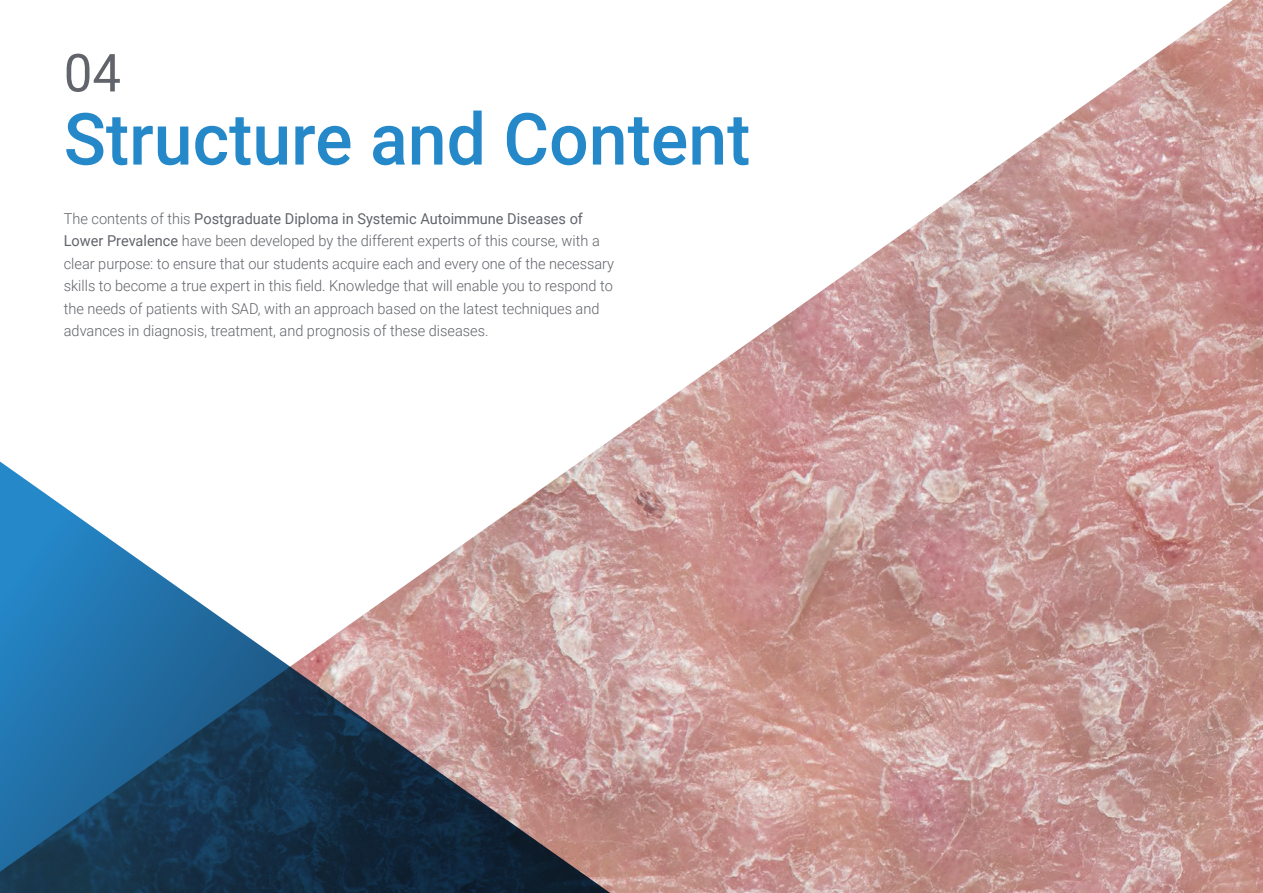
<style>
.page{position:relative;width:1263px;height:893px;background:#fff}
.page>*{position:absolute;margin:0;border:0;box-sizing:border-box;transform-origin:0 0}
.t1{font:500 72px "Roboto";color:#2488c9}
.t2{font:52.5px "Roboto";color:#61646a}
.t3{font:300 15px/22.5px "Roboto";color:#61646a}
.s1{font-weight:400}
</style>
<div class="page">
<img style="left:602px;top:0;width:661px;height:893px">
<svg style="left:0;top:446px;width:640px;height:447px"></svg>
<h2 class="t2" style="left:64px;top:36px;width:59px">04</h2>
<h1 class="t1" style="left:64px;top:89px;width:688px">Structure and Content</h1>
<p class="t3" style="left:64px;top:207px;width:552px">The contents of this <span class="s1">Postgraduate Diploma in Systemic Autoimmune Diseases of Lower Prevalence</span> have been developed by the different experts of this course, with a clear purpose: to ensure that our students acquire each and every one of the necessary skills to become a true expert in this field. Knowledge that will enable you to respond to the needs of patients with SAD, with an approach based on the latest techniques and advances in diagnosis, treatment, and prognosis of these diseases.</p>
</div>
